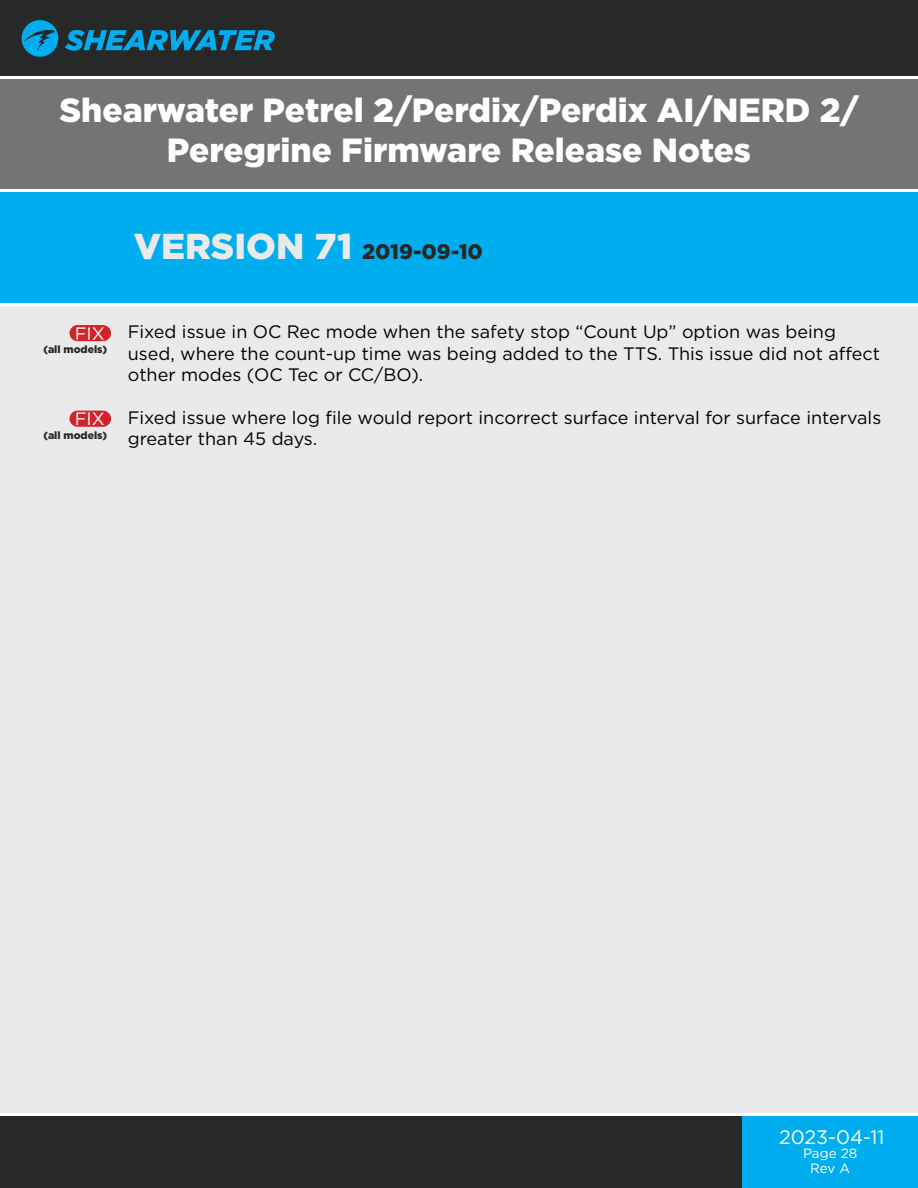
<style>
.page{position:relative;width:918px;height:1188px;background:#fff}
.page>*{position:absolute;margin:0;border:0;box-sizing:border-box;transform-origin:0 0}
.t1{font:900 33.45px/40.2px "Gotham HTF";color:#fff;text-align:center}
.t2{font:900 21px "Gotham HTF";color:#272828}
.t3{font:19.5px "Gotham HTF";color:#fff}
.t4{font:18px/21.6px "Gotham HTF";color:#000}
.t5{font:18px "Gotham HTF";color:#fff}
.t6{font:13.5px "Gotham HTF";letter-spacing:-.005em;color:#fff}
.t7{font:900 10.5px "Gotham HTF";color:#272828}
.s1{font-size:36px;color:#eaeaea}
</style>
<div class="page">
<div style="left:0;top:0;width:918px;height:77px;background:#272828"></div>
<div style="left:0;top:1114px;width:918px;height:74px;background:#292929"></div>
<div style="left:0;top:305px;width:918px;height:809px;background:#eaeaea"></div>
<svg style="left:65px;top:30px;width:210px;height:21px"></svg>
<svg style="left:22px;top:20px;width:36px;height:37px"></svg>
<div style="left:0;top:191px;width:918px;height:114px;background:#00aeef"></div>
<div style="left:0;top:77px;width:918px;height:114px;background:#737474"></div>
<div style="left:742px;top:1114px;width:176px;height:74px;background:#00aeef"></div>
<hr style="left:0;top:76px;width:918px;height:3px;background:#fff">
<hr style="left:0;top:189px;width:918px;height:3px;background:#fff">
<hr style="left:0;top:303px;width:918px;height:3px;background:#fff">
<hr style="left:0;top:1113px;width:918px;height:3px;background:#fff">
<div style="left:70px;top:326px;width:40px;height:14px;background:#d2232a;border-radius:7px"></div>
<div style="left:69px;top:325px;width:42px;height:16px;border:2px solid #d2232a;border-radius:7px"></div>
<div style="left:70px;top:411px;width:40px;height:15px;background:#d2232a;border-radius:7px"></div>
<div style="left:69px;top:411px;width:42px;height:16px;border:2px solid #d2232a;border-radius:7px"></div>
<h1 class="t1" style="left:59px;top:89px;width:801px">Shearwater Petrel 2/Perdix/Perdix AI/NERD 2/<br>Peregrine Firmware Release Notes</h1>
<p class="t2" style="left:134px;top:239px;width:351px"><span class="s1">VERSION 71</span> 2019-09-10</p>
<p class="t5" style="left:75px;top:323px;width:32px">FIX</p>
<p class="t7" style="left:43px;top:344px;width:65px">(all models)</p>
<p class="t5" style="left:75px;top:409px;width:32px">FIX</p>
<p class="t7" style="left:43px;top:429px;width:65px">(all models)</p>
<p class="t4" style="left:128px;top:321px;width:754px">Fixed issue in OC Rec mode when the safety stop “Count Up” option was being used, where the count-up time was being added to the TTS. This issue did not affect other modes (OC Tec or CC/BO).</p>
<p class="t4" style="left:128px;top:406px;width:755px">Fixed issue where log file would report incorrect surface interval for surface intervals greater than 45 days.</p>
<p class="t3" style="left:779px;top:1126px;width:107px">2023-04-11</p>
<p class="t6" style="left:810px;top:1160px;width:41px">Rev A</p>
<p class="t6" style="left:803px;top:1146px;width:56px">Page 28</p>
</div>
